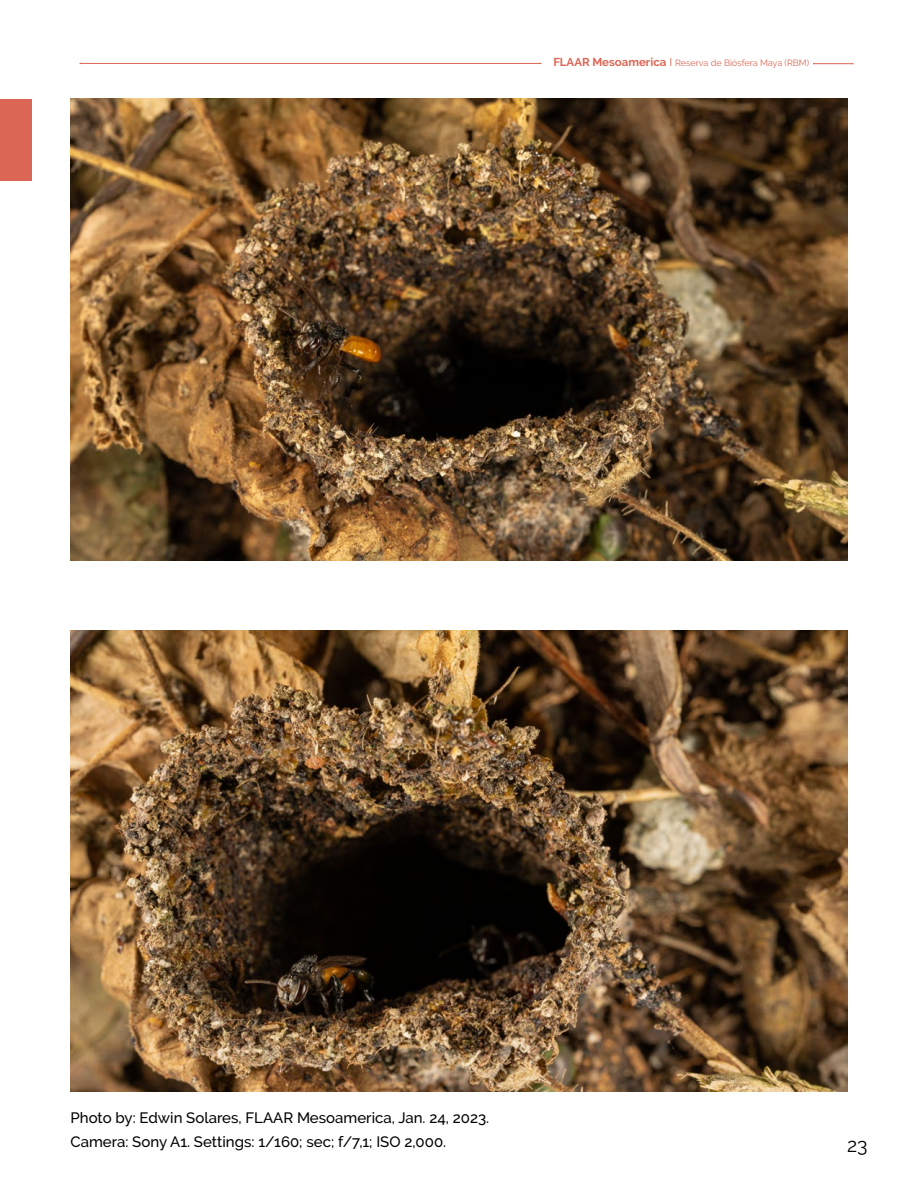
<style>
.page{position:relative;width:918px;height:1188px;background:#fff}
.page>*{position:absolute;margin:0;border:0;box-sizing:border-box;transform-origin:0 0}
.t1{font:19.5px "Raleway";color:#000}
.t2{font:500 15px/24px "Raleway";color:#000}
.t3{font:9px "Raleway";color:#db6655}
.s1{font-weight:700;font-size:11.55px}
.s2{font-size:11.55px}
</style>
<div class="page">
<img style="left:70px;top:99px;width:777px;height:462px">
<img style="left:70px;top:630px;width:778px;height:462px">
<div style="left:0;top:99px;width:32px;height:81px;background:#db6655"></div>
<hr style="left:80px;top:63px;width:461px;height:1px;background:#db6655">
<hr style="left:814px;top:63px;width:39px;height:1px;background:#db6655">
<p class="t3" style="left:553px;top:58px;width:257px"><span class="s1">FLAAR Mesoamerica</span> <span class="s2">I</span> Reserva de Biósfera Maya (RBM)</p>
<p class="t2" style="left:70px;top:1105px;width:420px">Photo by: Edwin Solares, FLAAR Mesoamerica, Jan. 24, 2023.<br>Camera: Sony A1. Settings: 1/160; sec; f/7,1; ISO 2,000.</p>
<h1 class="t1" style="left:847px;top:1134px;width:22px">23</h1>
</div>
